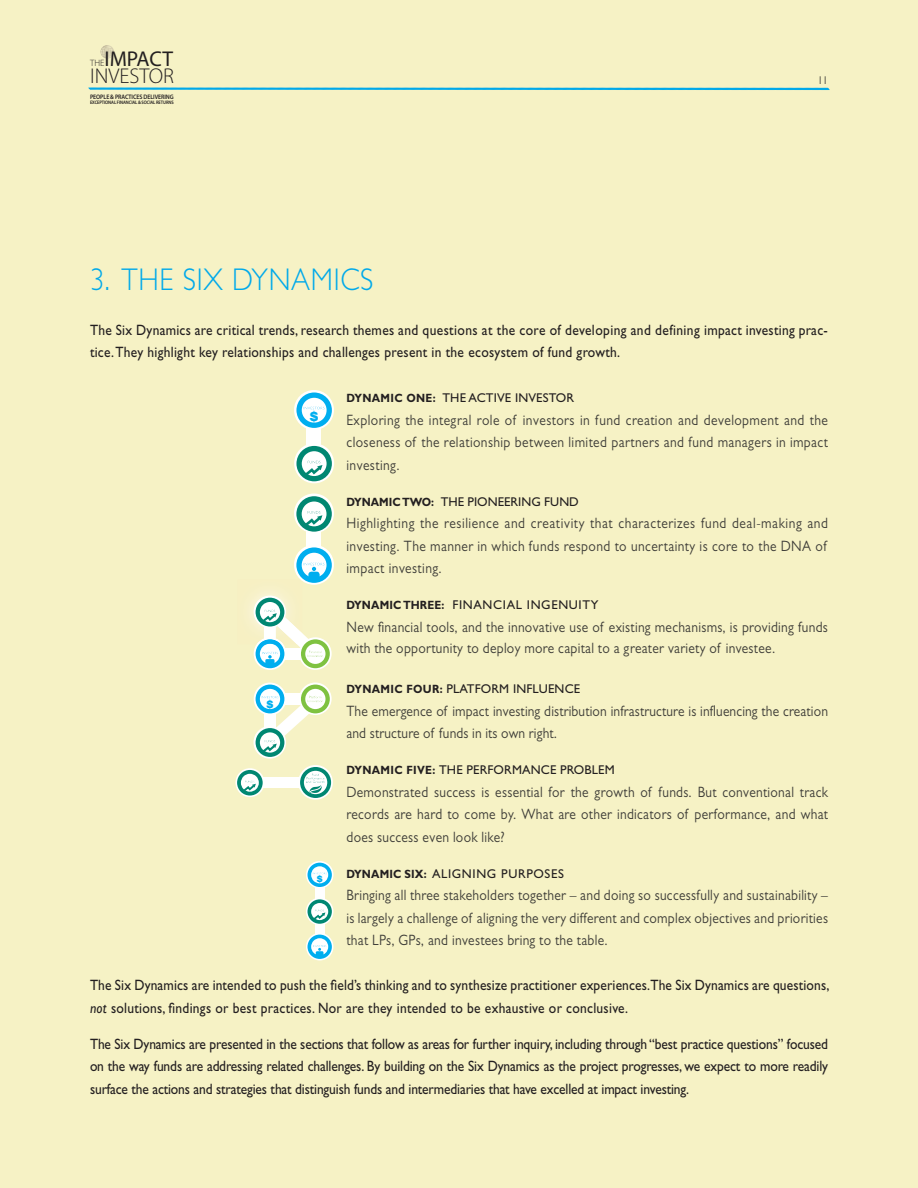
<style>
.page{position:relative;width:918px;height:1188px;background:#f6f2c5}
.page>*{position:absolute;margin:0;border:0;box-sizing:border-box;transform-origin:0 0}
.t1{font:300 31.5px "Gill Sans";letter-spacing:.025em;color:#00a9ea;scale:.9 1}
.t2{font:300 21.45px "Myriad Pro";color:#231f20}
.t3{font:21.45px "Myriad Pro";color:#231f20}
.t4{font:15px/22.5px "Gill Sans";letter-spacing:.02em;color:#3e3d38;text-align:justify;scale:.9 1}
.t5{font:15px/22.5px "Gill Sans";letter-spacing:.02em;color:#231f20;scale:.9 1}
.t6{font:12.75px "Gill Sans";letter-spacing:.01em;color:#231f20}
.t7{font:12.75px "Gill Sans";letter-spacing:.05em;color:#231f20}
.t8{font:900 12.75px "Helvetica Neue";color:#00aeef}
.t9{font:11.25px "Gill Sans";color:#3e3d38;scale:.9 1}
.t10{font:900 10.35px "Helvetica Neue";color:#00aeef}
.t11{font:300 9.15px "Myriad Pro";color:#231f20}
.t12{font:900 8.7px "Helvetica Neue";color:#00aeef}
.t13{font:600 6.45px "Myriad Pro";letter-spacing:-.01em;color:#231f20;scale:.9 1}
.t14{font:600 4.95px "Myriad Pro";letter-spacing:-.02em;color:#231f20;scale:.9 1}
.s1{font-weight:700;font-size:12px}
.s2{font-style:italic}
</style>
<div class="page">
<img style="left:100px;top:45px;width:14px;height:14px">
<svg style="left:88px;top:87px;width:742px;height:3px;background:#41bcdf"></svg>
<div style="left:307px;top:426px;width:14px;height:45px;background:#fff"></div>
<div style="left:294px;top:390px;width:40px;height:40px;background:#fff;border-radius:50%"></div>
<svg style="left:294px;top:443px;width:40px;height:40px"></svg>
<svg style="left:296px;top:392px;width:36px;height:36px"></svg>
<img style="left:304px;top:407px;width:21px;height:3px">
<svg style="left:296px;top:446px;width:36px;height:35px"></svg>
<div style="left:307px;top:529px;width:14px;height:45px;background:#fff"></div>
<svg style="left:294px;top:493px;width:40px;height:40px"></svg>
<svg style="left:294px;top:545px;width:40px;height:40px"></svg>
<svg style="left:296px;top:496px;width:36px;height:36px"></svg>
<svg style="left:254px;top:637px;width:32px;height:33px"></svg>
<svg style="left:299px;top:637px;width:33px;height:33px"></svg>
<img style="left:251px;top:593px;width:31px;height:31px">
<svg style="left:296px;top:547px;width:36px;height:36px"></svg>
<svg style="left:253px;top:595px;width:33px;height:33px"></svg>
<svg style="left:256px;top:598px;width:74px;height:70px"></svg>
<div style="left:315px;top:886px;width:9px;height:53px;background:#fff"></div>
<svg style="left:306px;top:861px;width:27px;height:27px"></svg>
<svg style="left:306px;top:898px;width:27px;height:27px"></svg>
<svg style="left:306px;top:933px;width:27px;height:27px"></svg>
<svg style="left:308px;top:863px;width:24px;height:24px"></svg>
<svg style="left:308px;top:899px;width:24px;height:25px"></svg>
<svg style="left:308px;top:935px;width:24px;height:24px"></svg>
<div style="left:316px;top:951px;width:8px;height:7px;background:#00aeef;border-radius:2px"></div>
<div style="left:255px;top:777px;width:53px;height:10px;background:#fff"></div>
<svg style="left:236px;top:768px;width:28px;height:29px"></svg>
<svg style="left:237px;top:770px;width:26px;height:26px"></svg>
<svg style="left:298px;top:765px;width:35px;height:35px"></svg>
<svg style="left:300px;top:767px;width:31px;height:31px"></svg>
<svg style="left:254px;top:683px;width:32px;height:32px"></svg>
<svg style="left:253px;top:726px;width:33px;height:33px"></svg>
<svg style="left:299px;top:682px;width:33px;height:33px"></svg>
<svg style="left:256px;top:685px;width:74px;height:72px"></svg>
<p class="t11" style="left:90px;top:57px;width:16px">THE</p>
<h2 class="t3" style="left:105px;top:45px;width:70px">IMPACT</h2>
<h2 class="t2" style="left:90px;top:62px;width:85px">INVESTOR</h2>
<p class="t13" style="left:90px;top:93px;width:94px">PEOPLE &amp; PRACTICES DELIVERING</p>
<p class="t14" style="left:90px;top:99px;width:95px">EXCEPTIONAL FINANCIAL &amp; SOCIAL RETURNS</p>
<p class="t9" style="left:818px;top:73px;width:13px">11</p>
<h1 class="t1" style="left:90px;top:261px;width:317px">3. THE SIX DYNAMICS</h1>
<p class="t5" style="left:90px;top:318px;width:822px">The Six Dynamics are critical trends, research themes and questions at the core of developing and defining impact investing prac&shy;tice. They highlight key relationships and challenges present in the ecosystem of fund growth.</p>
<p class="t6" style="left:346px;top:391px;width:229px"><span class="s1">DYNAMIC ONE:</span> THE ACTIVE INVESTOR</p>
<p class="t4" style="left:346px;top:408px;width:537px">Exploring the integral role of investors in fund creation and development and the closeness of the relationship between limited partners and fund managers in impact investing.</p>
<p class="t6" style="left:346px;top:494px;width:234px"><span class="s1">DYNAMIC TWO:</span> THE PIONEERING FUND</p>
<p class="t4" style="left:347px;top:512px;width:537px">Highlighting the resilience and creativity that characterizes fund deal-making and investing. The manner in which funds respond to uncertainty is core to the DNA of impact investing.</p>
<p class="t7" style="left:346px;top:598px;width:254px"><span class="s1">DYNAMIC THREE:</span> FINANCIAL INGENUITY</p>
<p class="t4" style="left:346px;top:616px;width:537px;line-height:21px">New financial tools, and the innovative use of existing mechanisms, is providing funds with the opportunity to deploy more capital to a greater variety of investee.</p>
<p class="t6" style="left:346px;top:682px;width:235px"><span class="s1">DYNAMIC FOUR:</span> PLATFORM INFLUENCE</p>
<p class="t4" style="left:347px;top:699px;width:537px">The emergence of impact investing distribution infrastructure is influencing the creation and structure of funds in its own right.</p>
<p class="t6" style="left:346px;top:763px;width:270px"><span class="s1">DYNAMIC FIVE:</span> THE PERFORMANCE PROBLEM</p>
<p class="t4" style="left:346px;top:780px;width:537px">Demonstrated success is essential for the growth of funds. But conventional track records are hard to come by. What are other indicators of performance, and what does success even look like?</p>
<p class="t7" style="left:346px;top:866px;width:219px"><span class="s1">DYNAMIC SIX:</span> ALIGNING PURPOSES</p>
<p class="t4" style="left:346px;top:884px;width:537px">Bringing all three stakeholders together – and doing so successfully and sustainability – is largely a challenge of aligning the very different and complex objectives and priorities that LPs, GPs, and investees bring to the table.</p>
<p class="t5" style="left:90px;top:974px;width:823px">The Six Dynamics are intended to push the field’s thinking and to synthesize practitioner experiences.The Six Dynamics are questions, <span class="s2">not</span> solutions, findings or best practices. Nor are they intended to be exhaustive or conclusive.</p>
<p class="t5" style="left:90px;top:1032px;width:822px;text-align:justify">The Six Dynamics are presented in the sections that follow as areas for further inquiry, including through “best practice questions” focused on the way funds are addressing related challenges. By building on the Six Dynamics as the project progresses, we expect to more readily surface the actions and strategies that distinguish funds and intermediaries that have excelled at impact investing.</p>
<p class="t8" style="left:310px;top:409px;width:10px">$</p>
<p class="t10" style="left:267px;top:698px;width:8px">$</p>
<p class="t12" style="left:317px;top:874px;width:7px">$</p>
</div>
